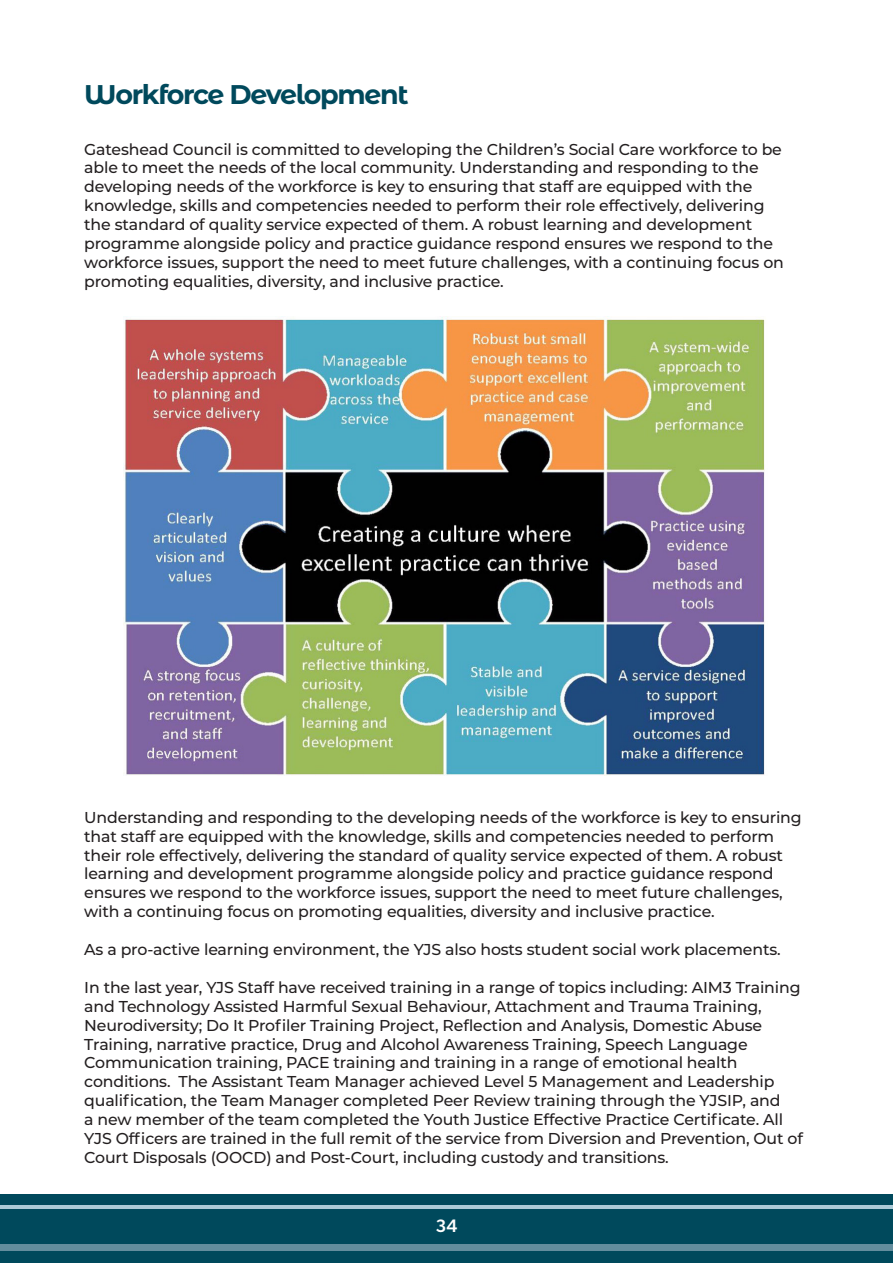
<style>
.page{position:relative;width:893px;height:1263px;background:#fff}
.page>*{position:absolute;margin:0;border:0;box-sizing:border-box;transform-origin:0 0}
.t1{font:700 27px "Montserrat Alternates";letter-spacing:-.05em;color:#00495c}
.t2{font:500 18px "Gibson";color:#fff}
.t3{font:500 15.75px/18.9px "Montserrat";letter-spacing:-.01em;color:#231f20}
</style>
<div class="page">
<div style="left:0;top:1195px;width:893px;height:68px;background:#00495c"></div>
<div style="left:0;top:1244px;width:893px;height:6px;background:#638d9d"></div>
<hr style="left:0;top:1206px;width:893px;height:3px;background:#abcbd8">
<img style="left:124px;top:317px;width:641px;height:458px">
<p class="t1" style="left:84px;top:75px;width:326px">Workforce Development</p>
<p class="t3" style="left:84px;top:139px;width:701px">Gateshead Council is committed to developing the Children’s Social Care workforce to be able to meet the needs of the local community. Understanding and responding to the developing needs of the workforce is key to ensuring that staff are equipped with the knowledge, skills and competencies needed to perform their role effectively, delivering the standard of quality service expected of them. A robust learning and development programme alongside policy and practice guidance respond ensures we respond to the workforce issues, support the need to meet future challenges, with a continuing focus on promoting equalities, diversity, and inclusive practice.</p>
<p class="t3" style="left:84px;top:807px;width:719px">Understanding and responding to the developing needs of the workforce is key to ensuring that staff are equipped with the knowledge, skills and competencies needed to perform their role effectively, delivering the standard of quality service expected of them. A robust learning and development programme alongside policy and practice guidance respond ensures we respond to the workforce issues, support the need to meet future challenges, with a continuing focus on promoting equalities, diversity and inclusive practice.</p>
<p class="t3" style="left:84px;top:939px;width:698px">As a pro-active learning environment, the YJS also hosts student social work placements.</p>
<p class="t3" style="left:84px;top:977px;width:720px">In the last year, YJS Staff have received training in a range of topics including: AIM3 Training and Technology Assisted Harmful Sexual Behaviour, Attachment and Trauma Training, Neurodiversity; Do It Profiler Training Project, Reflection and Analysis, Domestic Abuse Training, narrative practice, Drug and Alcohol Awareness Training, Speech Language Communication training, PACE training and training in a range of emotional health conditions. The Assistant Team Manager achieved Level 5 Management and Leadership qualification, the Team Manager completed Peer Review training through the YJSIP, and<br>a new member of the team completed the Youth Justice Effective Practice Certificate. All YJS Officers are trained in the full remit of the service from Diversion and Prevention, Out of Court Disposals (OOCD) and Post-Court, including custody and transitions.</p>
<p class="t2" style="left:436px;top:1215px;width:23px">34</p>
</div>
